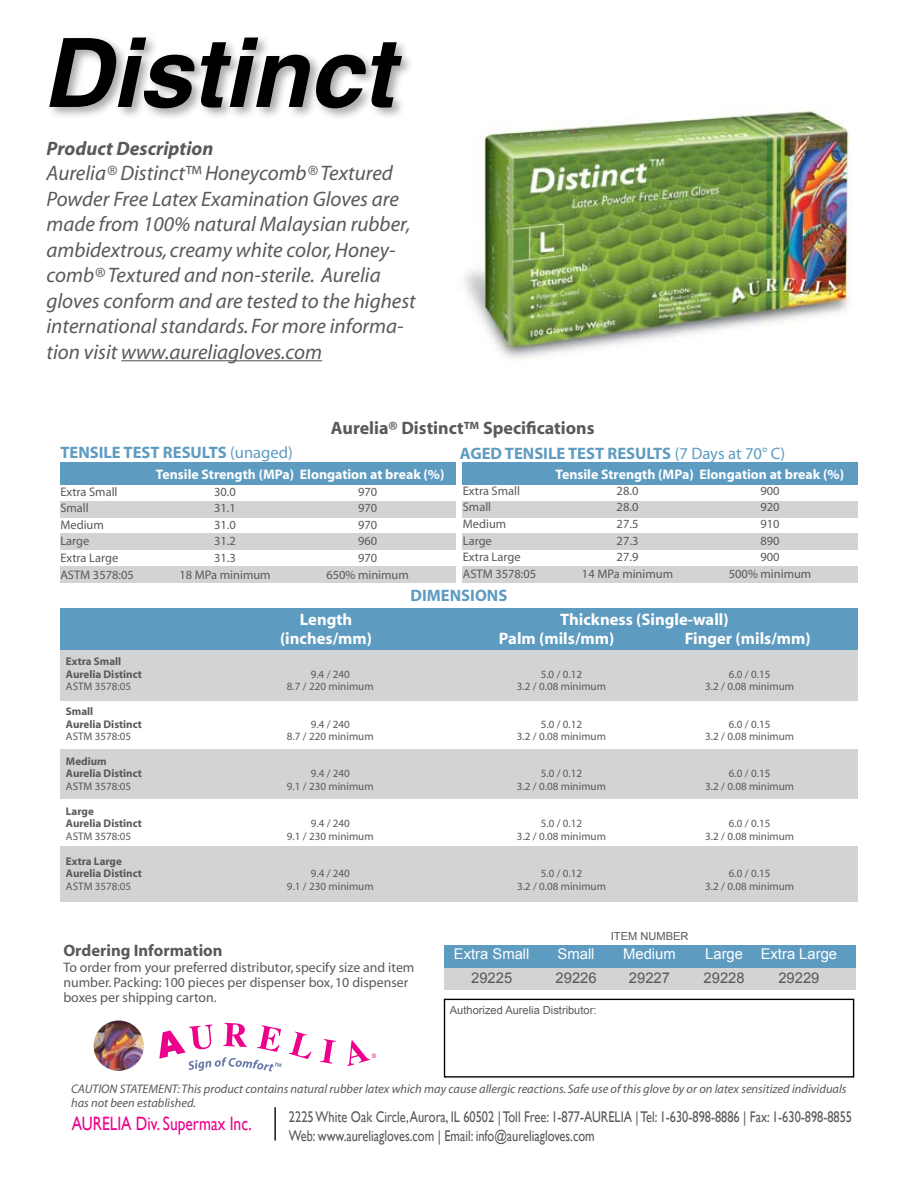
<style>
.page{position:relative;width:918px;height:1188px;background:#fff}
.page>*{position:absolute;margin:0;border:0;box-sizing:border-box;transform-origin:0 0}
.t1{font:italic 700 95.85px "Helvetica";color:#000}
.t2{font:italic 21px/25.5px "Myriad";color:#58595b}
.t3{font:italic 700 19.5px "Myriad";color:#58595b}
.t4{font:19.35px "Gill Sans";color:#ec008c;scale:.8 1}
.t5{font:700 18px "Myriad";color:#58595b}
.t6{font:700 16.65px "Myriad";color:#5e9bc1}
.t7{font:700 16.65px "Myriad";color:#fff}
.t8{font:700 16.65px "Myriad";color:#58595b}
.t9{font:15.45px/18.6px "Gill Sans";color:#58595b;scale:.8 1}
.t10{font:14.7px "Arial";color:#fff}
.t11{font:14.7px "Arial";color:#58595b}
.t12{font:13.8px/15.1px "Myriad";color:#58595b}
.t13{font:700 13.8px "Myriad";color:#fff}
.t14{font:12.45px "Myriad";color:#58595b}
.t15{font:italic 12.45px/13.8px "Myriad";color:#58595b}
.t16{font:11.1px "Myriad";color:#58595b}
.t17{font:700 11.1px/12.5px "Myriad";color:#58595b}
.t18{font:11.1px "Arial";color:#58595b}
.s1{font-weight:400}
</style>
<div class="page">
<img style="left:464px;top:110px;width:388px;height:250px">
<div style="left:444px;top:945px;width:411px;height:23px;background:#5e9bc1"></div>
<div style="left:444px;top:968px;width:411px;height:22px;background:#d1d3d4"></div>
<div style="left:46px;top:33px;width:512px;height:150px;background:#000;opacity:.34"></div>
<hr style="left:121px;top:360px;width:201px;height:1px;background:#58595b">
<svg style="left:289px;top:1032px;width:22px;height:27px"></svg>
<svg style="left:320px;top:1039px;width:16px;height:25px"></svg>
<img style="left:94px;top:1021px;width:50px;height:50px;border-radius:25px">
<svg style="left:347px;top:1040px;width:29px;height:26px"></svg>
<svg style="left:159px;top:1023px;width:123px;height:48px"></svg>
<hr style="left:274px;top:1107px;width:2px;height:34px;background:#000">
<div style="left:444px;top:999px;width:410px;height:79px;border:1px solid #000"></div>
<div style="left:60px;top:462px;width:396px;height:23px;background:#5e9bc1"></div>
<div style="left:60px;top:501px;width:396px;height:17px;background:#d1d3d4"></div>
<div style="left:60px;top:534px;width:396px;height:16px;background:#d1d3d4"></div>
<div style="left:60px;top:566px;width:396px;height:16px;background:#d1d3d4"></div>
<div style="left:462px;top:462px;width:396px;height:23px;background:#5e9bc1"></div>
<div style="left:462px;top:501px;width:396px;height:17px;background:#d1d3d4"></div>
<div style="left:462px;top:534px;width:396px;height:16px;background:#d1d3d4"></div>
<div style="left:462px;top:566px;width:396px;height:16px;background:#d1d3d4"></div>
<div style="left:60px;top:608px;width:798px;height:43px;background:#5e9bc1"></div>
<div style="left:60px;top:651px;width:798px;height:50px;background:#d1d3d4"></div>
<div style="left:60px;top:749px;width:798px;height:50px;background:#d1d3d4"></div>
<div style="left:60px;top:847px;width:798px;height:55px;background:#d1d3d4"></div>
<h1 class="t1" style="left:42px;top:15px;width:353px">Distinct</h1>
<h3 class="t3" style="left:46px;top:138px;width:168px">Product Description</h3>
<p class="t2" style="left:46px;top:161px;width:371px">Aurelia® Distinct™ Honeycomb® Textured Powder Free Latex Examination Gloves are made from 100% natural Malaysian rubber, ambidextrous, creamy white color, Honey&shy;comb® Textured and non-sterile. Aurelia gloves conform and are tested to the highest international standards. For more informa&shy;tion visit www.aureliagloves.com</p>
<h3 class="t5" style="left:331px;top:418px;width:265px">Aurelia® Distinct™ Specifications</h3>
<h3 class="t6" style="left:60px;top:444px;width:234px">TENSILE TEST RESULTS <span class="s1">(unaged)</span></h3>
<p class="t13" style="left:156px;top:467px;width:290px">Tensile Strength (MPa) Elongation at break (%)</p>
<p class="t14" style="left:60px;top:485px;width:59px">Extra Small</p>
<p class="t14" style="left:214px;top:485px;width:23px">30.0</p>
<p class="t14" style="left:358px;top:485px;width:21px">970</p>
<p class="t14" style="left:60px;top:502px;width:30px">Small</p>
<p class="t14" style="left:214px;top:502px;width:23px">31.1</p>
<p class="t14" style="left:358px;top:502px;width:21px">970</p>
<p class="t14" style="left:60px;top:519px;width:45px">Medium</p>
<p class="t14" style="left:214px;top:519px;width:23px">31.0</p>
<p class="t14" style="left:358px;top:519px;width:21px">970</p>
<p class="t14" style="left:60px;top:535px;width:31px">Large</p>
<p class="t14" style="left:214px;top:535px;width:23px">31.2</p>
<p class="t14" style="left:358px;top:535px;width:21px">960</p>
<p class="t14" style="left:60px;top:552px;width:59px">Extra Large</p>
<p class="t14" style="left:214px;top:552px;width:23px">31.3</p>
<p class="t14" style="left:358px;top:552px;width:21px">970</p>
<p class="t14" style="left:60px;top:568px;width:75px">ASTM 3578:05</p>
<p class="t14" style="left:180px;top:568px;width:93px">18 MPa minimum</p>
<p class="t14" style="left:326px;top:568px;width:84px">650% minimum</p>
<h3 class="t6" style="left:460px;top:444px;width:327px">AGED TENSILE TEST RESULTS <span class="s1">(7 Days at 70° C)</span></h3>
<p class="t13" style="left:556px;top:468px;width:290px">Tensile Strength (MPa) Elongation at break (%)</p>
<p class="t14" style="left:463px;top:484px;width:59px">Extra Small</p>
<p class="t14" style="left:617px;top:484px;width:23px">28.0</p>
<p class="t14" style="left:761px;top:484px;width:21px">900</p>
<p class="t14" style="left:463px;top:501px;width:30px">Small</p>
<p class="t14" style="left:617px;top:501px;width:23px">28.0</p>
<p class="t14" style="left:761px;top:501px;width:21px">920</p>
<p class="t14" style="left:463px;top:518px;width:45px">Medium</p>
<p class="t14" style="left:617px;top:518px;width:23px">27.5</p>
<p class="t14" style="left:761px;top:518px;width:21px">910</p>
<p class="t14" style="left:463px;top:534px;width:31px">Large</p>
<p class="t14" style="left:617px;top:534px;width:23px">27.3</p>
<p class="t14" style="left:761px;top:534px;width:21px">890</p>
<p class="t14" style="left:463px;top:551px;width:59px">Extra Large</p>
<p class="t14" style="left:617px;top:551px;width:23px">27.9</p>
<p class="t14" style="left:761px;top:551px;width:21px">900</p>
<p class="t14" style="left:463px;top:567px;width:75px">ASTM 3578:05</p>
<p class="t14" style="left:582px;top:567px;width:93px">14 MPa minimum</p>
<p class="t14" style="left:729px;top:567px;width:84px">500% minimum</p>
<h3 class="t6" style="left:411px;top:587px;width:98px">DIMENSIONS</h3>
<p class="t17" style="left:66px;top:656px;width:78px">Extra Small<br>Aurelia Distinct</p>
<h3 class="t7" style="left:300px;top:610px;width:54px">Length</h3>
<h3 class="t7" style="left:560px;top:610px;width:170px">Thickness (Single-wall)</h3>
<h3 class="t7" style="left:280px;top:630px;width:93px">(inches/mm)</h3>
<h3 class="t7" style="left:499px;top:630px;width:117px">Palm (mils/mm)</h3>
<h3 class="t7" style="left:685px;top:630px;width:127px">Finger (mils/mm)</h3>
<p class="t16" style="left:311px;top:669px;width:41px">9.4 / 240</p>
<p class="t16" style="left:541px;top:669px;width:43px">5.0 / 0.12</p>
<p class="t16" style="left:729px;top:669px;width:43px">6.0 / 0.15</p>
<p class="t16" style="left:66px;top:681px;width:67px">ASTM 3578:05</p>
<p class="t16" style="left:287px;top:681px;width:88px">8.7 / 220 minimum</p>
<p class="t16" style="left:517px;top:681px;width:90px">3.2 / 0.08 minimum</p>
<p class="t16" style="left:705px;top:681px;width:90px">3.2 / 0.08 minimum</p>
<p class="t17" style="left:66px;top:706px;width:78px">Small<br>Aurelia Distinct</p>
<p class="t16" style="left:311px;top:718px;width:41px">9.4 / 240</p>
<p class="t16" style="left:541px;top:718px;width:43px">5.0 / 0.12</p>
<p class="t16" style="left:729px;top:718px;width:43px">6.0 / 0.15</p>
<p class="t16" style="left:66px;top:731px;width:67px">ASTM 3578:05</p>
<p class="t16" style="left:287px;top:731px;width:88px">8.7 / 220 minimum</p>
<p class="t16" style="left:517px;top:731px;width:90px">3.2 / 0.08 minimum</p>
<p class="t16" style="left:705px;top:731px;width:90px">3.2 / 0.08 minimum</p>
<p class="t17" style="left:66px;top:755px;width:78px">Medium<br>Aurelia Distinct</p>
<p class="t16" style="left:311px;top:768px;width:41px">9.4 / 240</p>
<p class="t16" style="left:541px;top:768px;width:43px">5.0 / 0.12</p>
<p class="t16" style="left:729px;top:768px;width:43px">6.0 / 0.15</p>
<p class="t16" style="left:66px;top:781px;width:67px">ASTM 3578:05</p>
<p class="t16" style="left:287px;top:781px;width:88px">9.1 / 230 minimum</p>
<p class="t16" style="left:517px;top:781px;width:90px">3.2 / 0.08 minimum</p>
<p class="t16" style="left:705px;top:781px;width:90px">3.2 / 0.08 minimum</p>
<p class="t17" style="left:66px;top:805px;width:78px">Large<br>Aurelia Distinct</p>
<p class="t16" style="left:311px;top:818px;width:41px">9.4 / 240</p>
<p class="t16" style="left:541px;top:818px;width:43px">5.0 / 0.12</p>
<p class="t16" style="left:729px;top:818px;width:43px">6.0 / 0.15</p>
<p class="t16" style="left:66px;top:831px;width:67px">ASTM 3578:05</p>
<p class="t16" style="left:287px;top:831px;width:88px">9.1 / 230 minimum</p>
<p class="t16" style="left:517px;top:831px;width:90px">3.2 / 0.08 minimum</p>
<p class="t16" style="left:705px;top:831px;width:90px">3.2 / 0.08 minimum</p>
<p class="t17" style="left:66px;top:855px;width:78px">Extra Large<br>Aurelia Distinct</p>
<p class="t16" style="left:311px;top:868px;width:41px">9.4 / 240</p>
<p class="t16" style="left:541px;top:868px;width:43px">5.0 / 0.12</p>
<p class="t16" style="left:729px;top:868px;width:43px">6.0 / 0.15</p>
<p class="t16" style="left:66px;top:880px;width:67px">ASTM 3578:05</p>
<p class="t16" style="left:287px;top:880px;width:88px">9.1 / 230 minimum</p>
<p class="t16" style="left:517px;top:880px;width:90px">3.2 / 0.08 minimum</p>
<p class="t16" style="left:705px;top:880px;width:90px">3.2 / 0.08 minimum</p>
<h3 class="t8" style="left:63px;top:942px;width:161px">Ordering Information</h3>
<p class="t12" style="left:63px;top:960px;width:353px">To order from your preferred distributor, specify size and item number. Packing: 100 pieces per dispenser box, 10 dispenser boxes per shipping carton.</p>
<p class="t18" style="left:611px;top:929px;width:79px">ITEM NUMBER</p>
<h3 class="t10" style="left:454px;top:945px;width:77px">Extra Small</h3>
<h3 class="t10" style="left:558px;top:945px;width:38px">Small</h3>
<h3 class="t10" style="left:623px;top:945px;width:54px">Medium</h3>
<h3 class="t10" style="left:705px;top:945px;width:133px">Large Extra Large</h3>
<h3 class="t11" style="left:471px;top:969px;width:43px">29225</h3>
<h3 class="t11" style="left:556px;top:969px;width:43px">29226</h3>
<h3 class="t11" style="left:629px;top:969px;width:43px">29227</h3>
<h3 class="t11" style="left:704px;top:969px;width:43px">29228</h3>
<h3 class="t11" style="left:778px;top:969px;width:43px">29229</h3>
<p class="t18" style="left:450px;top:1003px;width:148px">Authorized Aurelia Distributor:</p>
<p class="t15" style="left:71px;top:1083px;width:777px">CAUTION STATEMENT: This product contains natural rubber latex which may cause allergic reactions. Safe use of this glove by or on latex sensitized individuals has not been established.</p>
<h3 class="t4" style="left:72px;top:1112px;width:227px">AURELIA Div. Supermax Inc.</h3>
<h3 class="t9" style="left:289px;top:1108px;width:706px">2225 White Oak Circle, Aurora, IL 60502 | Toll Free: 1-877-AURELIA | Tel: 1-630-898-8886 | Fax: 1-630-898-8855<br>Web: www.aureliagloves.com | Email: info@aureliagloves.com</h3>
</div>
